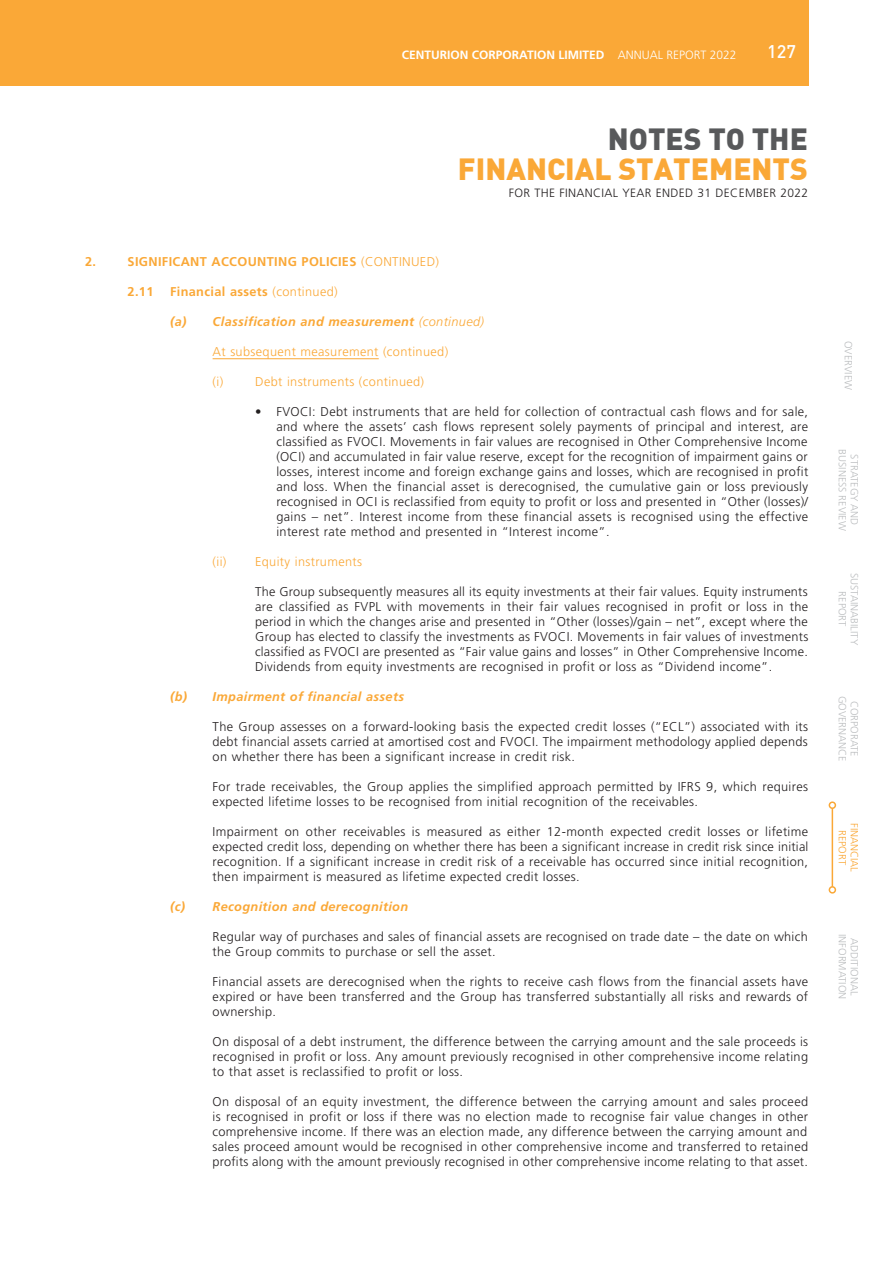
<style>
.page{position:relative;width:893px;height:1263px;background:#fff}
.page>*{position:absolute;margin:0;border:0;box-sizing:border-box;transform-origin:0 0}
.t1{font:30px "DIN Black";color:#faa837}
.t2{font:30px "DIN Black";color:#58595b}
.t3{font:18px "DIN Medium";color:#fff}
.t4{font:300 12.75px/15px "Frutiger LT Std";letter-spacing:.03em;color:#231f20;text-align:justify}
.t5{font:italic 700 12.75px "Frutiger LT Std";letter-spacing:.03em;color:#faa837}
.t6{font:300 12.75px "Frutiger LT Std";letter-spacing:.03em;color:#faa837}
.t7{font:700 12.75px "Frutiger LT Std";letter-spacing:.03em;color:#faa837}
.t8{font:700 12px "Frutiger LT Std";color:#fff}
.t9{font:300 12px "Frutiger LT Std";letter-spacing:.03em;color:#231f20}
.t10{font:300 10.5px/12px "Frutiger LT Std";color:#bcbec0;text-align:center}
.t11{font:300 10.5px/12px "Frutiger LT Std";color:#faa837;text-align:center}
.s1{font-weight:300}
</style>
<div class="page">
<hr style="left:213px;top:358px;width:166px;height:1px;background:#faa837">
<hr style="left:832px;top:808px;width:1px;height:79px;background:#faa837">
<div style="left:829px;top:801px;width:7px;height:8px;border:2px solid #faa837;border-radius:50%"></div>
<div style="left:829px;top:886px;width:7px;height:7px;border:2px solid #faa837;border-radius:50%"></div>
<div style="left:0;top:0;width:809px;height:85px;background:#faa837"></div>
<p class="t8" style="left:402px;top:47px;width:336px">CENTURION CORPORATION LIMITED <span class="s1">ANNUAL REPORT 2022</span></p>
<h2 class="t3" style="left:767px;top:40px;width:30px">127</h2>
<h1 class="t2" style="left:608px;top:119px;width:202px">NOTES TO THE</h1>
<h1 class="t1" style="left:458px;top:149px;width:351px">FINANCIAL STATEMENTS</h1>
<p class="t9" style="left:509px;top:186px;width:301px">FOR THE FINANCIAL YEAR ENDED 31 DECEMBER 2022</p>
<p class="t7" style="left:85px;top:254px;width:12px">2.</p>
<p class="t7" style="left:128px;top:254px;width:313px">SIGNIFICANT ACCOUNTING POLICIES <span class="s1">(CONTINUED)</span></p>
<p class="t7" style="left:128px;top:284px;width:27px">2.11</p>
<p class="t7" style="left:170px;top:284px;width:169px">Financial assets <span class="s1">(continued)</span></p>
<p class="t5" style="left:170px;top:314px;width:315px">(a) Classification and measurement <span class="s1">(continued)</span></p>
<p class="t6" style="left:213px;top:344px;width:237px">At subsequent measurement (continued)</p>
<p class="t6" style="left:213px;top:374px;width:12px">(i)</p>
<p class="t6" style="left:255px;top:374px;width:171px">Debt instruments (continued)</p>
<p class="t4" style="left:276px;top:404px;width:533px;text-indent:-21px">• FVOCI: Debt instruments that are held for collection of contractual cash flows and for sale, and where the assets’ cash flows represent solely payments of principal and interest, are classified as FVOCI. Movements in fair values are recognised in Other Comprehensive Income (OCI) and accumulated in fair value reserve, except for the recognition of impairment gains or losses, interest income and foreign exchange gains and losses, which are recognised in profit and loss. When the financial asset is derecognised, the cumulative gain or loss previously recognised in OCI is reclassified from equity to profit or loss and presented in “Other (losses)/ gains – net”. Interest income from these financial assets is recognised using the effective interest rate method and presented in “Interest income”.</p>
<p class="t6" style="left:213px;top:554px;width:151px">(ii) Equity instruments</p>
<p class="t4" style="left:255px;top:584px;width:555px">The Group subsequently measures all its equity investments at their fair values. Equity instruments are classified as FVPL with movements in their fair values recognised in profit or loss in the period in which the changes arise and presented in “Other (losses)/gain – net”, except where the Group has elected to classify the investments as FVOCI. Movements in fair values of investments classified as FVOCI are presented as “Fair value gains and losses” in Other Comprehensive Income.<br>Dividends from equity investments are recognised in profit or loss as “Dividend income”.</p>
<p class="t5" style="left:170px;top:689px;width:235px">(b) Impairment of financial assets</p>
<p class="t4" style="left:213px;top:719px;width:597px">The Group assesses on a forward-looking basis the expected credit losses (“ECL”) associated with its debt financial assets carried at amortised cost and FVOCI. The impairment methodology applied depends on whether there has been a significant increase in credit risk.</p>
<p class="t4" style="left:213px;top:779px;width:597px">For trade receivables, the Group applies the simplified approach permitted by IFRS 9, which requires expected lifetime losses to be recognised from initial recognition of the receivables.</p>
<p class="t4" style="left:213px;top:824px;width:597px">Impairment on other receivables is measured as either 12-month expected credit losses or lifetime expected credit loss, depending on whether there has been a significant increase in credit risk since initial recognition. If a significant increase in credit risk of a receivable has occurred since initial recognition, then impairment is measured as lifetime expected credit losses.</p>
<p class="t5" style="left:170px;top:899px;width:240px">(c) Recognition and derecognition</p>
<p class="t4" style="left:213px;top:929px;width:597px">Regular way of purchases and sales of financial assets are recognised on trade date – the date on which the Group commits to purchase or sell the asset.</p>
<p class="t4" style="left:213px;top:974px;width:597px">Financial assets are derecognised when the rights to receive cash flows from the financial assets have expired or have been transferred and the Group has transferred substantially all risks and rewards of ownership.</p>
<p class="t4" style="left:213px;top:1034px;width:597px">On disposal of a debt instrument, the difference between the carrying amount and the sale proceeds is recognised in profit or loss. Any amount previously recognised in other comprehensive income relating to that asset is reclassified to profit or loss.</p>
<p class="t4" style="left:213px;top:1094px;width:597px">On disposal of an equity investment, the difference between the carrying amount and sales proceed is recognised in profit or loss if there was no election made to recognise fair value changes in other comprehensive income. If there was an election made, any difference between the carrying amount and sales proceed amount would be recognised in other comprehensive income and transferred to retained profits along with the amount previously recognised in other comprehensive income relating to that asset.</p>
<p class="t10" style="left:854px;top:341px;width:51px;rotate:90deg">OVERVIEW</p>
<p class="t10" style="left:860px;top:449px;width:83px;rotate:90deg">STRATEGY AND<br>BUSINESS REVIEW</p>
<p class="t10" style="left:860px;top:573px;width:74px;rotate:90deg">SUSTAINABILITY<br>REPORT</p>
<p class="t10" style="left:860px;top:695px;width:67px;rotate:90deg">CORPORATE<br>GOVERNANCE</p>
<p class="t11" style="left:860px;top:823px;width:51px;rotate:90deg">FINANCIAL<br>REPORT</p>
<p class="t10" style="left:860px;top:934px;width:67px;rotate:90deg">ADDITIONAL<br>INFORMATION</p>
</div>
